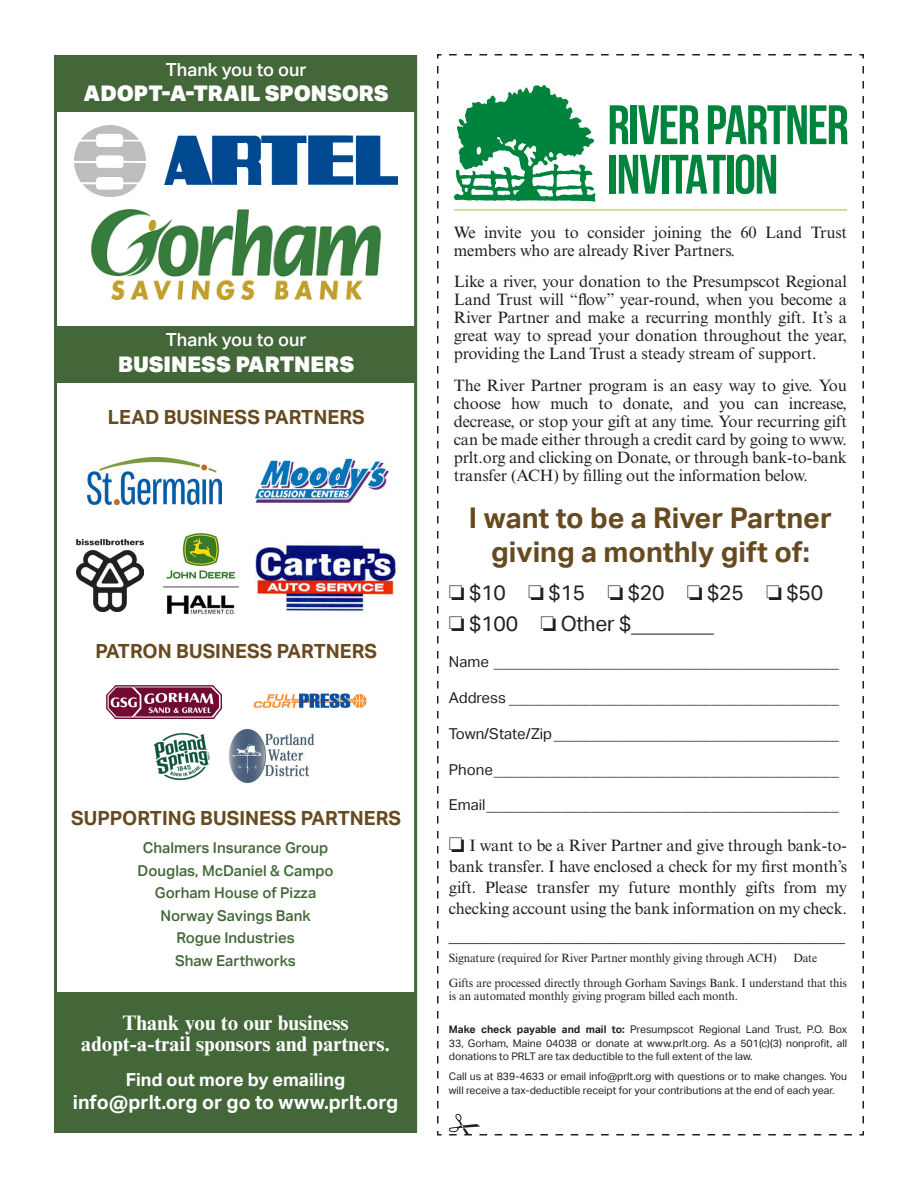
<style>
.page{position:relative;width:918px;height:1188px;background:#fff}
.page>*{position:absolute;margin:0;border:0;box-sizing:border-box;transform-origin:0 0}
.t1{font:700 55.5px/49.5px "Bebas Neue";letter-spacing:-.025em;color:#00843d}
.t2{font:700 28.5px/34.2px "Aktiv Grotesk";color:#674a20;text-align:center}
.t3{font:900 21.6px "Aktiv Grotesk";color:#fff}
.t4{font:700 21px/21px "Times New Roman MT Std";color:#fff;text-align:center}
.t5{font:21px "Aktiv Grotesk";letter-spacing:-.01em;color:#231f20}
.t6{font:700 19.5px "Aktiv Grotesk";color:#674a20}
.t7{font:700 19.5px "Aktiv Grotesk";color:#fff}
.t8{font:500 18.15px "Aktiv Grotesk";color:#fff}
.t9{font:700 18px "Aktiv Grotesk";color:#fff}
.t10{font:16.5px/18px "Times New Roman MT Std";letter-spacing:-.01em;color:#231f20;text-align:justify}
.t11{font:15px "Aktiv Grotesk";color:#231f20}
.t12{font:500 15px "Aktiv Grotesk";color:#436738}
.t13{font:12px/13.5px "Times New Roman MT Std";letter-spacing:-.01em;color:#231f20}
.t14{font:10.5px/13.5px "Aktiv Grotesk";color:#231f20;text-align:justify}
.s1{font-weight:700}
</style>
<div class="page">
<img style="left:228px;top:728px;width:87px;height:56px">
<img style="left:153px;top:732px;width:57px;height:48px">
<div style="left:55px;top:326px;width:362px;height:56px;background:#436738"></div>
<img style="left:75px;top:125px;width:323px;height:72px">
<img style="left:91px;top:209px;width:290px;height:92px">
<div style="left:55px;top:55px;width:362px;height:56px;background:#436738"></div>
<div style="left:55px;top:993px;width:362px;height:140px;background:#436738"></div>
<svg style="left:437px;top:54px;width:427px;height:1082px"></svg>
<svg style="left:454px;top:85px;width:141px;height:117px"></svg>
<hr style="left:454px;top:209px;width:393px;height:2px;background:#cddc8e">
<svg style="left:449px;top:1114px;width:407px;height:22px"></svg>
<img style="left:255px;top:458px;width:134px;height:45px">
<img style="left:255px;top:543px;width:144px;height:69px">
<svg style="left:254px;top:694px;width:113px;height:14px"></svg>
<img style="left:88px;top:458px;width:134px;height:47px">
<img style="left:76px;top:539px;width:68px;height:72px">
<img style="left:163px;top:531px;width:77px;height:84px">
<img style="left:107px;top:686px;width:115px;height:33px">
<p class="t8" style="left:166px;top:59px;width:142px">Thank you to our</p>
<p class="t3" style="left:84px;top:80px;width:307px">ADOPT-A-TRAIL SPONSORS</p>
<p class="t8" style="left:166px;top:330px;width:142px">Thank you to our</p>
<p class="t3" style="left:118px;top:350px;width:237px">BUSINESS PARTNERS</p>
<p class="t6" style="left:108px;top:406px;width:258px">LEAD BUSINESS PARTNERS</p>
<p class="t6" style="left:95px;top:639px;width:283px">PATRON BUSINESS PARTNERS</p>
<p class="t6" style="left:71px;top:807px;width:331px">SUPPORTING BUSINESS PARTNERS</p>
<p class="t12" style="left:143px;top:839px;width:187px">Chalmers Insurance Group</p>
<p class="t12" style="left:138px;top:862px;width:197px">Douglas, McDaniel &amp; Campo</p>
<p class="t12" style="left:155px;top:884px;width:163px">Gorham House of Pizza</p>
<p class="t12" style="left:160px;top:907px;width:152px">Norway Savings Bank</p>
<p class="t12" style="left:176px;top:929px;width:120px">Rogue Industries</p>
<p class="t12" style="left:175px;top:952px;width:122px">Shaw Earthworks</p>
<p class="t4" style="left:81px;top:1012px;width:311px">Thank you to our business adopt-a-trail sponsors and partners.</p>
<p class="t9" style="left:126px;top:1069px;width:221px">Find out more by emailing</p>
<p class="t7" style="left:73px;top:1091px;width:327px">info@prlt.org or go to www.prlt.org</p>
<p class="t1" style="left:608px;top:100px;width:243px">RIVER PARTNER<br>INVITATION</p>
<p class="t10" style="left:454px;top:223px;width:395px">We invite you to consider joining the 60 Land Trust members who are already River Partners.</p>
<p class="t10" style="left:454px;top:273px;width:395px">Like a river, your donation to the Presumpscot Regional Land Trust will “flow” year-round, when you become a River Partner and make a recurring monthly gift. It’s a great way to spread your donation throughout the year, providing the Land Trust a steady stream of support.</p>
<p class="t10" style="left:454px;top:376px;width:395px">The River Partner program is an easy way to give. You choose how much to donate, and you can increase, decrease, or stop your gift at any time. Your recurring gift can be made either through a credit card by going to www. prlt.org and clicking on Donate, or through bank-to-bank transfer (ACH) by filling out the information below.</p>
<p class="t2" style="left:469px;top:501px;width:365px">I want to be a River Partner giving a monthly gift of:</p>
<p class="t5" style="left:449px;top:580px;width:376px">□ $10 □ $15 □ $20 □ $25 □ $50</p>
<p class="t5" style="left:449px;top:612px;width:266px">□ $100 □ Other $________</p>
<p class="t11" style="left:449px;top:653px;width:391px">Name ______________________________________________</p>
<p class="t11" style="left:449px;top:689px;width:391px">Address ____________________________________________</p>
<p class="t11" style="left:449px;top:725px;width:391px">Town/State/Zip______________________________________</p>
<p class="t11" style="left:449px;top:761px;width:391px">Phone______________________________________________</p>
<p class="t11" style="left:449px;top:796px;width:391px">Email_______________________________________________</p>
<p class="t10" style="left:449px;top:835px;width:400px;line-height:21px">□ I want to be a River Partner and give through bank-to&shy;bank transfer. I have enclosed a check for my first month’s gift. Please transfer my future monthly gifts from my checking account using the bank information on my check.</p>
<p class="t10" style="left:449px;top:927px;width:397px">________________________________________________</p>
<p class="t13" style="left:449px;top:951px;width:329px">Signature (required for River Partner monthly giving through ACH)</p>
<p class="t13" style="left:793px;top:951px;width:25px">Date</p>
<p class="t13" style="left:449px;top:976px;width:400px">Gifts are processed directly through Gorham Savings Bank. I understand that this is an automated monthly giving program billed each month.</p>
<p class="t14" style="left:449px;top:1023px;width:400px"><span class="s1">Make check payable and mail to:</span> Presumpscot Regional Land Trust, P.O. Box 33, Gorham, Maine 04038 or donate at www.prlt.org. As a 501(c)(3) nonprofit, all donations to PRLT are tax deductible to the full extent of the law.</p>
<p class="t14" style="left:449px;top:1070px;width:400px">Call us at 839-4633 or email info@prlt.org with questions or to make changes. You will receive a tax-deductible receipt for your contributions at the end of each year.</p>
</div>
